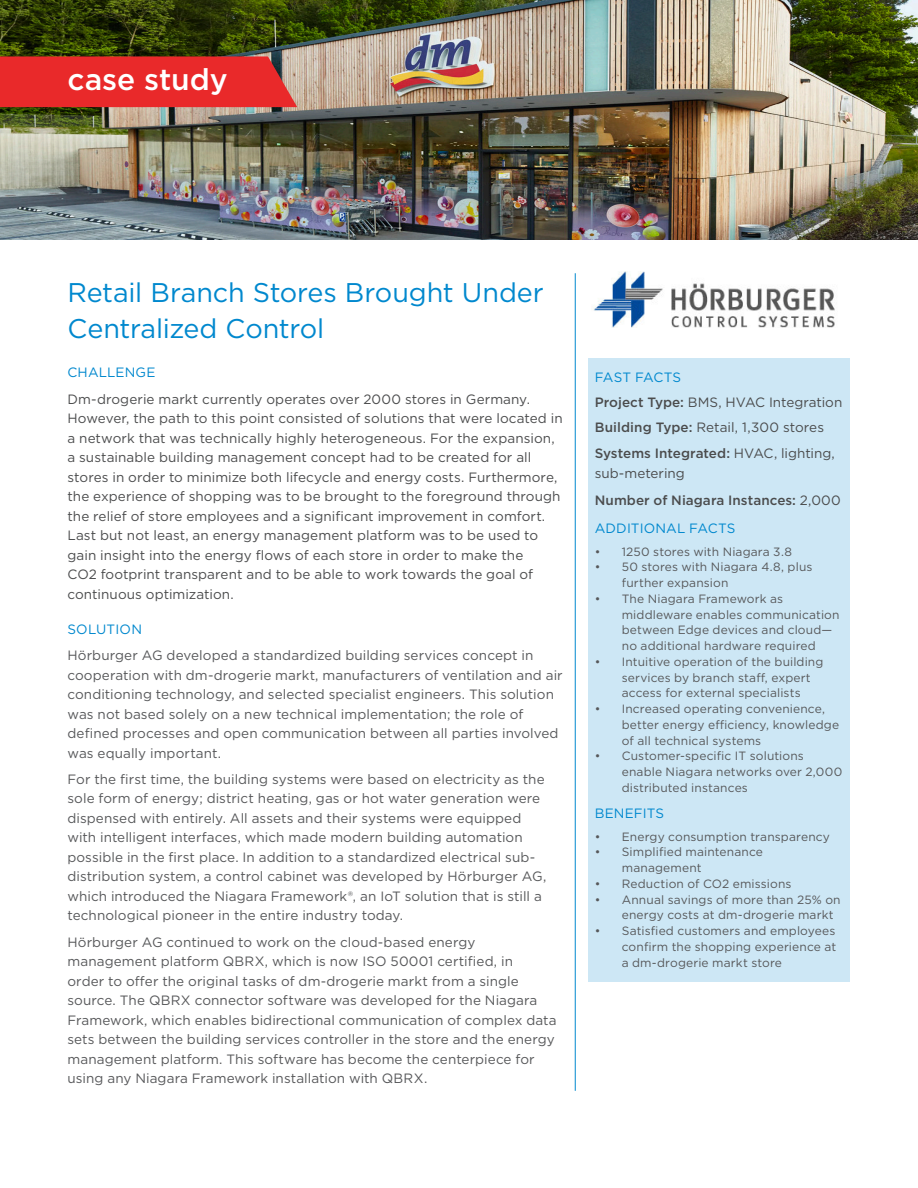
<style>
.page{position:relative;width:918px;height:1188px;background:#fff}
.page>*{position:absolute;margin:0;border:0;box-sizing:border-box;transform-origin:0 0}
.t1{font:500 30px "Gotham";letter-spacing:-.005em;color:#fff}
.t2{font:27px "Gotham";letter-spacing:-.005em;color:#0088ce}
.t3{font:13.5px/19.5px "Gotham";letter-spacing:.005em;color:#57585a}
.t4{font:13.5px/19.5px "Gotham";letter-spacing:.005em;color:#4b4c4d}
.t5{font:13.5px "Gotham";letter-spacing:.01em;color:#0088ce}
.t6{font:500 13.5px "Gotham";letter-spacing:.005em;color:#4b4c4d}
.t7{font:12px/15.8px "Gotham";letter-spacing:.01em;color:#57585a}
.s1{font-weight:500}
.s2{font-weight:400}
</style>
<div class="page">
<img style="left:0;top:0;width:918px;height:240px">
<div style="left:0;top:56px;width:297px;height:51px;background:#e9292a"></div>
<hr style="left:575px;top:273px;width:1px;height:818px;background:#0088ce">
<div style="left:588px;top:358px;width:262px;height:624px;background:#cde7f5"></div>
<img style="left:593px;top:272px;width:242px;height:55px">
<p class="t1" style="left:68px;top:60px;width:162px">case study</p>
<p class="t2" style="left:68px;top:276px;width:478px">Retail Branch Stores Brought Under</p>
<p class="t2" style="left:68px;top:312px;width:258px">Centralized Control</p>
<p class="t5" style="left:68px;top:364px;width:90px">CHALLENGE</p>
<p class="t4" style="left:68px;top:389px;width:497px">Dm-drogerie markt currently operates over 2000 stores in Germany.<br>However, the path to this point consisted of solutions that were located in a network that was technically highly heterogeneous. For the expansion, a sustainable building management concept had to be created for all stores in order to minimize both lifecycle and energy costs. Furthermore, the experience of shopping was to be brought to the foreground through the relief of store employees and a significant improvement in comfort.<br>Last but not least, an energy management platform was to be used to gain insight into the energy flows of each store in order to make the<br>CO2 footprint transparent and to be able to work towards the goal of continuous optimization.</p>
<p class="t5" style="left:68px;top:620px;width:76px">SOLUTION</p>
<p class="t3" style="left:68px;top:645px;width:497px">Hörburger AG developed a standardized building services concept in cooperation with dm-drogerie markt, manufacturers of ventilation and air conditioning technology, and selected specialist engineers. This solution was not based solely on a new technical implementation; the role of defined processes and open communication between all parties involved was equally important.</p>
<p class="t3" style="left:68px;top:769px;width:480px">For the first time, the building systems were based on electricity as the sole form of energy; district heating, gas or hot water generation were dispensed with entirely. All assets and their systems were equipped with intelligent interfaces, which made modern building automation possible in the first place. In addition to a standardized electrical sub&shy;distribution system, a control cabinet was developed by Hörburger AG, which introduced the Niagara Framework®, an IoT solution that is still a technological pioneer in the entire industry today.</p>
<p class="t3" style="left:68px;top:932px;width:491px">Hörburger AG continued to work on the cloud-based energy management platform QBRX, which is now ISO 50001 certified, in<br>order to offer the original tasks of dm-drogerie markt from a single source. The QBRX connector software was developed for the Niagara Framework, which enables bidirectional communication of complex data sets between the building services controller in the store and the energy management platform. This software has become the centerpiece for using any Niagara Framework installation with QBRX.</p>
<p class="t5" style="left:595px;top:369px;width:88px">FAST FACTS</p>
<p class="t4" style="left:595px;top:392px;width:249px"><span class="s1">Project Type:</span> BMS, HVAC Integration</p>
<p class="t4" style="left:595px;top:417px;width:231px"><span class="s1">Building Type:</span> Retail, 1,300 stores</p>
<p class="t4" style="left:595px;top:443px;width:242px"><span class="s1">Systems Integrated:</span> HVAC, lighting, sub-metering</p>
<p class="t6" style="left:595px;top:492px;width:248px">Number of Niagara Instances: <span class="s2">2,000</span></p>
<p class="t5" style="left:595px;top:520px;width:142px">ADDITIONAL FACTS</p>
<p class="t7" style="left:595px;top:543px;width:199px">• 1250 stores with Niagara 3.8</p>
<p class="t7" style="left:622px;top:559px;width:192px;text-indent:-27px">• 50 stores with Niagara 4.8, plus further expansion</p>
<p class="t7" style="left:622px;top:590px;width:219px;text-indent:-27px">• The Niagara Framework as middleware enables communication between Edge devices and cloud— no additional hardware required</p>
<p class="t7" style="left:622px;top:653px;width:203px;text-indent:-27px">• Intuitive operation of the building services by branch staff, expert access for external specialists</p>
<p class="t7" style="left:622px;top:701px;width:219px;text-indent:-27px">• Increased operating convenience, better energy efficiency, knowledge of all technical systems</p>
<p class="t7" style="left:622px;top:748px;width:222px;text-indent:-27px">• Customer-specific IT solutions enable Niagara networks over 2,000 distributed instances</p>
<p class="t5" style="left:595px;top:805px;width:71px">BENEFITS</p>
<p class="t7" style="left:595px;top:828px;width:237px">• Energy consumption transparency</p>
<p class="t7" style="left:622px;top:844px;width:143px;text-indent:-27px">• Simplified maintenance management</p>
<p class="t7" style="left:595px;top:875px;width:198px">• Reduction of CO2 emissions</p>
<p class="t7" style="left:622px;top:891px;width:220px;text-indent:-27px">• Annual savings of more than 25% on energy costs at dm-drogerie markt</p>
<p class="t7" style="left:622px;top:923px;width:216px;text-align:justify;text-indent:-27px">• Satisfied customers and employees confirm the shopping experience at a dm-drogerie markt store</p>
</div>
